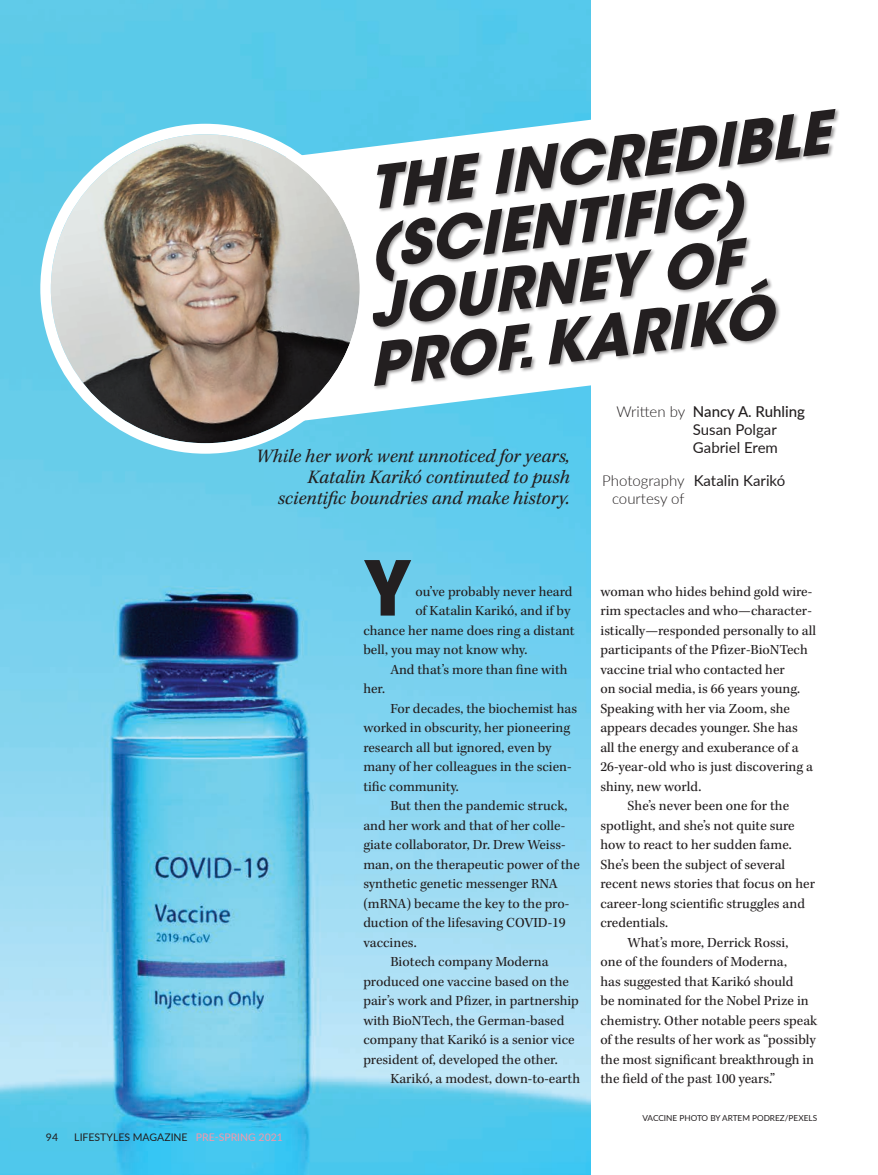
<style>
.page{position:relative;width:878px;height:1175px;background:#fff}
.page>*{position:absolute;margin:0;border:0;box-sizing:border-box;transform-origin:0 0}
.Drop_Cap{font:700 75px "ITC Avant Garde Std";color:#231f20}
.Title_-_Sans_Serif{font:italic 700 58.5px/58.5px "ITC Avant Garde Std";color:#231f20}
.Deckline{font:italic 19.5px/21px "Kepler Std";color:#231f20;text-align:right}
.By-line{font:15px "Lato";color:#231f20}
.By-line-2{font:500 15px "Lato";color:#231f20}
.By-line-3{font:300 15px/18px "Lato";color:#231f20;text-align:right}
.Body_Copy{font:14.25px/19.5px "Kepler Std";color:#231f20}
.t1{font:10.5px "Lato";color:#231f20}
.Photo_By-line_-_Blac{font:8.25px "Lato";color:#231f20}
.s1{color:#f597aa}
.s2{font-weight:300}
</style>
<div class="page">
<img style="left:0;top:0;width:590px;height:1174px">
<svg style="left:235px;top:100px;width:356px;height:329px"></svg>
<div style="left:371px;top:108px;width:469px;height:282px;background:#231f20;opacity:.45"></div>
<img style="left:51px;top:134px;width:309px;height:309px;border-radius:154px">
<div style="left:40px;top:124px;width:330px;height:330px;border:10px solid #fff;border-radius:50%"></div>
<p class="Title_-_Sans_Serif" style="left:343px;top:162px;width:486px;text-indent:22px;rotate:-7deg">THE INCREDIBLE (SCIENTIFIC)<br>JOURNEY OF<br>PROF. KARIKÓ</p>
<p class="Deckline" style="left:256px;top:446px;width:315px">While her work went unnoticed for years,<br>Katalin Karikó continuted to push scientific boundries and make history.</p>
<p class="t1" style="left:46px;top:1129px;width:14px">94</p>
<p class="t1" style="left:74px;top:1129px;width:210px">LIFESTYLES MAGAZINE <span class="s1">PRE-SPRING 2021</span></p>
<p class="Drop_Cap" style="left:363px;top:539px;width:50px">Y</p>
<p class="Body_Copy" style="left:415px;top:582px;width:159px">ou’ve probably never heard</p>
<p class="Body_Copy" style="left:415px;top:601px;width:156px">of Katalin Karikó, and if by</p>
<p class="Body_Copy" style="left:363px;top:621px;width:213px">chance her name does ring a distant</p>
<p class="Body_Copy" style="left:363px;top:640px;width:165px">bell, you may not know why.</p>
<p class="Body_Copy" style="left:390px;top:660px;width:179px">And that’s more than fine with</p>
<p class="Body_Copy" style="left:363px;top:679px;width:23px">her.</p>
<p class="Body_Copy" style="left:363px;top:699px;width:215px;text-indent:27px">For decades, the biochemist has worked in obscurity, her pioneering research all but ignored, even by many of her colleagues in the scien&shy;tific community.</p>
<p class="Body_Copy" style="left:363px;top:796px;width:218px;text-indent:27px">But then the pandemic struck, and her work and that of her colle&shy;giate collaborator, Dr. Drew Weiss&shy;man, on the therapeutic power of the synthetic genetic messenger RNA (mRNA) became the key to the pro&shy;duction of the lifesaving COVID-19 vaccines.</p>
<p class="Body_Copy" style="left:363px;top:952px;width:217px;text-indent:27px">Biotech company Moderna produced one vaccine based on the pair’s work and Pfizer, in partnership with BioNTech, the German-based company that Karikó is a senior vice president of, developed the other.</p>
<p class="Body_Copy" style="left:390px;top:1069px;width:191px">Karikó, a modest, down-to-earth</p>
<p class="By-line-2" style="left:616px;top:401px;width:190px"><span class="s2">Written by</span> Nancy A. Ruhling</p>
<p class="By-line" style="left:693px;top:419px;width:85px">Susan Polgar</p>
<p class="By-line" style="left:693px;top:437px;width:86px">Gabriel Erem</p>
<p class="By-line-3" style="left:602px;top:470px;width:84px">Photography courtesy of</p>
<p class="By-line" style="left:693px;top:469px;width:93px">Katalin Karikó</p>
<p class="Body_Copy" style="left:600px;top:582px;width:217px">woman who hides behind gold wire&shy;rim spectacles and who—character&shy;istically—responded personally to all participants of the Pfizer-BioNTech vaccine trial who contacted her<br>on social media, is 66 years young.<br>Speaking with her via Zoom, she appears decades younger. She has<br>all the energy and exuberance of a 26-year-old who is just discovering a shiny, new world.</p>
<p class="Body_Copy" style="left:600px;top:796px;width:216px;text-indent:27px">She’s never been one for the spotlight, and she’s not quite sure how to react to her sudden fame.<br>She’s been the subject of several recent news stories that focus on her career-long scientific struggles and credentials.</p>
<p class="Body_Copy" style="left:600px;top:933px;width:218px;text-indent:27px">What’s more, Derrick Rossi,<br>one of the founders of Moderna,<br>has suggested that Karikó should<br>be nominated for the Nobel Prize in chemistry. Other notable peers speak of the results of her work as “possibly the most significant breakthrough in the field of the past 100 years.”</p>
<p class="Photo_By-line_-_Blac" style="left:642px;top:1111px;width:176px">VACCINE PHOTO BY ARTEM PODREZ/PEXELS</p>
</div>
